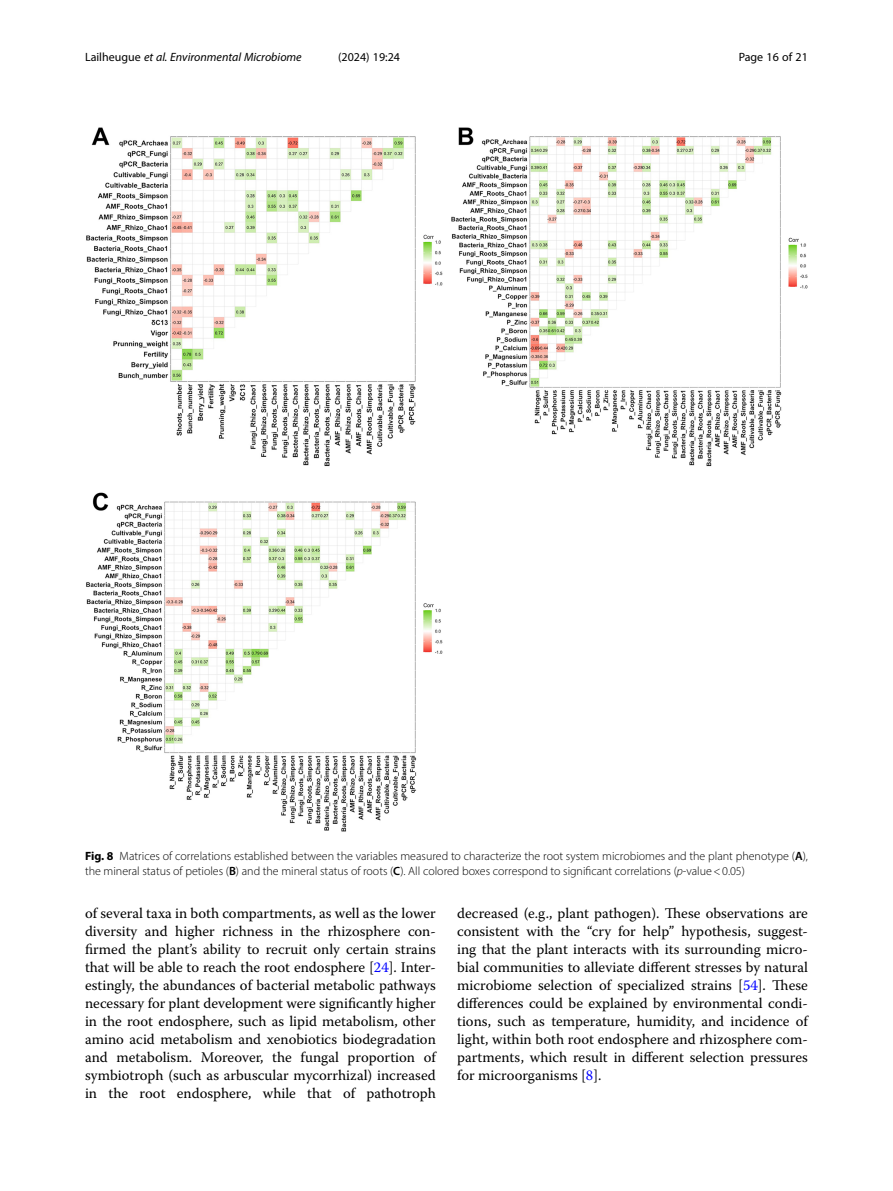
<style>
.page{position:relative;width:893px;height:1191px;background:#fff}
.page>*{position:absolute;margin:0;border:0;box-sizing:border-box;transform-origin:0 0}
.Body_Text{font:14.7px/18px "Warnock Pro";color:#000;text-align:justify}
.Figure_Caption{font:300 12px/15px "Myriad Pro";color:#000}
.t1{font:italic 12px "Myriad Pro";color:#000}
.t2{font:12px "Myriad Pro";color:#000}
.s1{font-style:normal}
.s2{font-weight:700}
.s3{font-weight:600}
.s4{font-style:italic}
.s5{color:#00f}
</style>
<div class="page">
<img style="left:86px;top:127px;width:722px;height:705px">
<p class="t1" style="left:85px;top:50px;width:218px"><span class="s1">Lailheugue</span> et al. Environmental Microbiome</p>
<p class="t2" style="left:338px;top:50px;width:63px">(2024) 19:24</p>
<p class="t2" style="left:739px;top:50px;width:71px">Page 16 of 21</p>
<p class="Figure_Caption" style="left:85px;top:848px;width:724px"><span class="s2">Fig. 8</span> Matrices of correlations established between the variables measured to characterize the root system microbiomes and the plant phenotype (<span class="s3">A</span>), the mineral status of petioles (<span class="s3">B</span>) and the mineral status of roots (<span class="s3">C</span>). All colored boxes correspond to significant correlations (<span class="s4">p</span>-value&lt;0.05)</p>
<p class="Body_Text" style="left:85px;top:904px;width:352px">of several taxa in both compartments, as well as the lower diversity and higher richness in the rhizosphere con&shy;firmed the plant’s ability to recruit only certain strains that will be able to reach the root endosphere [<span class="s5">24</span>]. Inter&shy;estingly, the abundances of bacterial metabolic pathways necessary for plant development were significantly higher in the root endosphere, such as lipid metabolism, other amino acid metabolism and xenobiotics biodegradation and metabolism. Moreover, the fungal proportion of symbiotroph (such as arbuscular mycorrhizal) increased in the root endosphere, while that of pathotroph</p>
<p class="Body_Text" style="left:457px;top:904px;width:352px">decreased (e.g., plant pathogen). These observations are consistent with the “cry for help” hypothesis, suggest&shy;ing that the plant interacts with its surrounding micro&shy;bial communities to alleviate different stresses by natural microbiome selection of specialized strains [<span class="s5">54</span>]. These differences could be explained by environmental condi&shy;tions, such as temperature, humidity, and incidence of light, within both root endosphere and rhizosphere com&shy;partments, which result in different selection pressures for microorganisms [<span class="s5">8</span>].</p>
</div>
